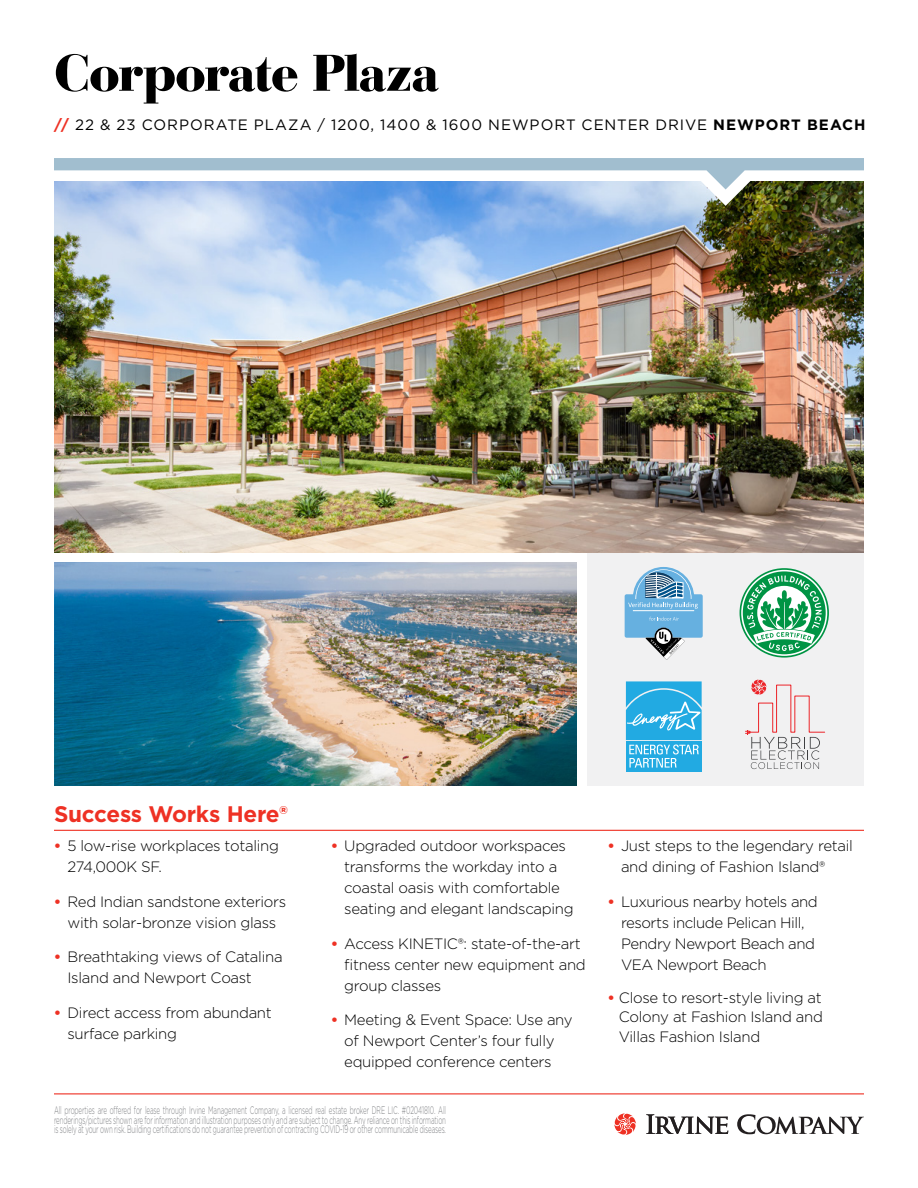
<style>
.page{position:relative;width:918px;height:1188px;background:#fff}
.page>*{position:absolute;margin:0;border:0;box-sizing:border-box;transform-origin:0 0}
.t1{font:900 51px "Bauer Bodoni Std";letter-spacing:-.04em;color:#000}
.t2{font:700 22.5px "Gotham";letter-spacing:-.01em;color:#ee3124}
.t3{font:300 15px/21px "Gotham";letter-spacing:-.02em;color:#000}
.t4{font:15px "Gotham";letter-spacing:.065em;color:#000}
.t5{font:300 10.8px/9.8px "Gotham";letter-spacing:-.015em;color:#808285;text-align:justify;scale:.57 1}
.s1{font-weight:700;color:#ee3124}
.s2{font-weight:700}
</style>
<div class="page">
<div style="left:587px;top:534px;width:277px;height:252px;background:#f1f1f2"></div>
<img style="left:54px;top:206px;width:810px;height:347px">
<img style="left:54px;top:562px;width:522px;height:224px">
<svg style="left:54px;top:158px;width:810px;height:48px"></svg>
<hr style="left:54px;top:830px;width:810px;height:1px;background:#ee3124">
<hr style="left:54px;top:1093px;width:810px;height:1px;background:#ee3124">
<div style="left:626px;top:741px;width:76px;height:30px;background:#22aae2"></div>
<svg style="left:626px;top:681px;width:76px;height:87px"></svg>
<svg style="left:746px;top:679px;width:79px;height:90px"></svg>
<div style="left:625px;top:594px;width:78px;height:44px;background:#66b0e0;border-radius:2px"></div>
<svg style="left:649px;top:617px;width:30px;height:4px"></svg>
<svg style="left:628px;top:569px;width:70px;height:40px"></svg>
<hr style="left:633px;top:610px;width:61px;height:1px;background:#fff">
<svg style="left:646px;top:627px;width:39px;height:33px"></svg>
<svg style="left:737px;top:1114px;width:127px;height:20px"></svg>
<svg style="left:646px;top:1114px;width:82px;height:20px"></svg>
<svg style="left:614px;top:1113px;width:22px;height:22px"></svg>
<svg style="left:740px;top:568px;width:89px;height:90px"></svg>
<h1 class="t1" style="left:54px;top:42px;width:387px">Corporate Plaza</h1>
<p class="t4" style="left:54px;top:115px;width:813px"><span class="s1">//</span> 22 &amp; 23 CORPORATE PLAZA / 1200, 1400 &amp; 1600 NEWPORT CENTER DRIVE <span class="s2">NEWPORT BEACH</span></p>
<h2 class="t2" style="left:54px;top:800px;width:235px">Success Works Here®</h2>
<p class="t3" style="left:67px;top:835px;width:213px;text-indent:-14px"><span class="s1">•</span> 5 low-rise workplaces totaling<br>274,000K SF.</p>
<p class="t3" style="left:54px;top:890px;width:234px;text-align:center"><span class="s1">•</span> Red Indian sandstone exteriors with solar-bronze vision glass</p>
<p class="t3" style="left:67px;top:946px;width:217px;text-indent:-14px"><span class="s1">•</span> Breathtaking views of Catalina<br>Island and Newport Coast</p>
<p class="t3" style="left:67px;top:1001px;width:206px;text-indent:-14px"><span class="s1">•</span> Direct access from abundant surface parking</p>
<p class="t3" style="left:344px;top:835px;width:231px;text-indent:-13px"><span class="s1">•</span> Upgraded outdoor workspaces transforms the workday into a coastal oasis with comfortable seating and elegant landscaping</p>
<p class="t3" style="left:344px;top:932px;width:243px;text-indent:-13px"><span class="s1">•</span> Access KINETIC®: state-of-the-art fitness center new equipment and group classes</p>
<p class="t3" style="left:331px;top:1009px;width:244px;text-align:center"><span class="s1">•</span> Meeting &amp; Event Space: Use any of Newport Center’s four fully equipped conference centers</p>
<p class="t5" style="left:54px;top:1105px;width:689px">All properties are offered for lease through Irvine Management Company, a licensed real estate broker DRE LIC. #02041810. All renderings/pictures shown are for information and illustration purposes only and are subject to change. Any reliance on this information is solely at your own risk. Building certifications do not guarantee prevention of contracting COVID-19 or other communicable diseases.</p>
<p class="t3" style="left:621px;top:835px;width:234px;text-indent:-14px"><span class="s1">•</span> Just steps to the legendary retail and dining of Fashion Island®</p>
<p class="t3" style="left:621px;top:890px;width:198px;text-indent:-14px"><span class="s1">•</span> Luxurious nearby hotels and resorts include Pelican Hill,<br>Pendry Newport Beach and<br>VEA Newport Beach</p>
<p class="t3" style="left:619px;top:987px;width:206px;line-height:19.5px;text-align:justify;text-indent:-11px"><span class="s1">•</span> Close to resort-style living at Colony at Fashion Island and Villas Fashion Island</p>
</div>
